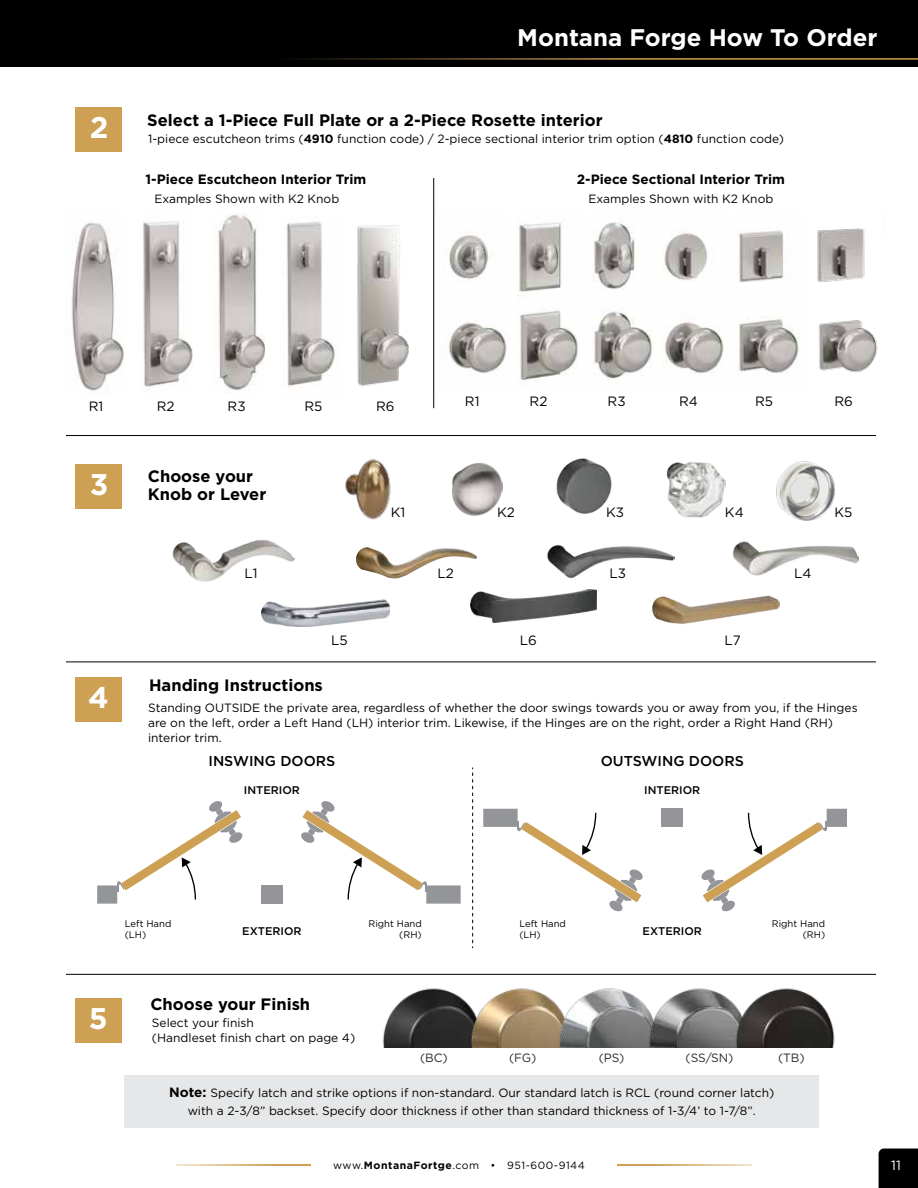
<style>
.page{position:relative;width:918px;height:1188px;background:#fff}
.page>*{position:absolute;margin:0;border:0;box-sizing:border-box;transform-origin:0 0}
.t1{font:700 30px "Gotham";color:#fff}
.t2{font:700 24px "Gotham";color:#fff}
.t3{font:700 16.5px/18px "Gotham";color:#000}
.t4{font:500 14.25px "Gotham";color:#000}
.t5{font:700 13.5px "Gotham";color:#000}
.t6{font:13.5px "Gotham";color:#000}
.t7{font:13.5px "Gotham";color:#fff}
.t8{font:12px/15px "Gotham";color:#000}
.t9{font:12px "Gotham";letter-spacing:-.01em;color:#2a2728}
.t10{font:500 11.1px "Gotham";color:#000}
.t11{font:10.5px "Gotham";letter-spacing:.05em;color:#000}
.t12{font:9.6px/11.4px "Gotham";color:#000}
.s1{font-weight:700}
.s2{font-weight:700;font-size:13.5px}
</style>
<div class="page">
<div style="left:0;top:0;width:918px;height:68px;background:#000"></div>
<img style="left:776px;top:461px;width:59px;height:60px">
<img style="left:452px;top:463px;width:51px;height:53px">
<img style="left:556px;top:458px;width:56px;height:56px">
<img style="left:666px;top:462px;width:60px;height:56px">
<img style="left:345px;top:459px;width:46px;height:61px">
<img style="left:172px;top:539px;width:123px;height:43px">
<img style="left:356px;top:547px;width:121px;height:32px">
<img style="left:547px;top:545px;width:128px;height:33px">
<img style="left:733px;top:541px;width:126px;height:35px">
<img style="left:262px;top:600px;width:128px;height:27px">
<img style="left:652px;top:595px;width:128px;height:29px">
<img style="left:470px;top:590px;width:126px;height:32px">
<img style="left:817px;top:228px;width:61px;height:145px">
<img style="left:737px;top:230px;width:62px;height:143px">
<img style="left:593px;top:221px;width:131px;height:159px">
<img style="left:518px;top:222px;width:60px;height:159px">
<img style="left:72px;top:222px;width:52px;height:169px">
<img style="left:448px;top:235px;width:62px;height:138px">
<img style="left:357px;top:225px;width:52px;height:162px">
<img style="left:143px;top:221px;width:50px;height:166px">
<img style="left:217px;top:214px;width:48px;height:177px">
<img style="left:286px;top:221px;width:52px;height:167px">
<svg style="left:472px;top:768px;width:1px;height:180px"></svg>
<div style="left:261px;top:885px;width:22px;height:19px;background:#939598"></div>
<svg style="left:97px;top:801px;width:146px;height:103px"></svg>
<svg style="left:301px;top:801px;width:160px;height:103px"></svg>
<div style="left:661px;top:809px;width:22px;height:18px;background:#939598"></div>
<svg style="left:701px;top:809px;width:146px;height:103px"></svg>
<svg style="left:483px;top:809px;width:160px;height:103px"></svg>
<hr style="left:66px;top:662px;width:810px;height:1px;background:#000">
<hr style="left:66px;top:435px;width:810px;height:1px;background:#000">
<hr style="left:66px;top:974px;width:810px;height:1px;background:#000">
<hr style="left:433px;top:178px;width:1px;height:230px;background:#000">
<div style="left:124px;top:1075px;width:695px;height:52px;background:#e6e7e8"></div>
<div style="left:76px;top:107px;width:46px;height:45px;background:#cda054"></div>
<div style="left:76px;top:464px;width:46px;height:45px;background:#cda054"></div>
<div style="left:76px;top:678px;width:46px;height:44px;background:#cda054"></div>
<div style="left:76px;top:998px;width:46px;height:45px;background:#cda054"></div>
<img style="left:382px;top:988px;width:81px;height:59px">
<img style="left:463px;top:988px;width:89px;height:59px">
<img style="left:552px;top:988px;width:90px;height:59px">
<img style="left:642px;top:988px;width:86px;height:59px">
<img style="left:728px;top:988px;width:107px;height:59px">
<div style="left:879px;top:1149px;width:39px;height:39px;background:#000"></div>
<hr style="left:67px;top:58px;width:851px;height:2px;background:#cda054">
<hr style="left:176px;top:1164px;width:135px;height:2px;background:#cda054">
<hr style="left:617px;top:1164px;width:135px;height:2px;background:#cda054">
<h1 class="t1" style="left:90px;top:108px;width:20px">2</h1>
<h2 class="t2" style="left:517px;top:21px;width:362px">Montana Forge How To Order</h2>
<h3 class="t3" style="left:147px;top:111px;width:457px">Select a 1-Piece Full Plate or a 2-Piece Rosette interior</h3>
<p class="t8" style="left:148px;top:131px;width:637px">1-piece escutcheon trims (<span class="s1">4910</span> function code) / 2-piece sectional interior trim option (<span class="s1">4810</span> function code)</p>
<p class="t5" style="left:146px;top:170px;width:222px">1-Piece Escutcheon Interior Trim</p>
<p class="t5" style="left:577px;top:170px;width:210px">2-Piece Sectional Interior Trim</p>
<p class="t8" style="left:154px;top:191px;width:186px">Examples Shown with K2 Knob</p>
<p class="t8" style="left:588px;top:191px;width:186px">Examples Shown with K2 Knob</p>
<p class="t6" style="left:89px;top:397px;width:16px">R1</p>
<p class="t6" style="left:376px;top:397px;width:20px">R6</p>
<p class="t6" style="left:465px;top:393px;width:16px">R1</p>
<p class="t6" style="left:530px;top:393px;width:19px">R2</p>
<p class="t6" style="left:608px;top:393px;width:20px">R3</p>
<p class="t6" style="left:679px;top:393px;width:20px">R4</p>
<p class="t6" style="left:755px;top:393px;width:19px">R5</p>
<p class="t6" style="left:835px;top:393px;width:20px">R6</p>
<p class="t6" style="left:157px;top:397px;width:19px">R2</p>
<p class="t6" style="left:228px;top:397px;width:20px">R3</p>
<p class="t6" style="left:304px;top:397px;width:19px">R5</p>
<h1 class="t1" style="left:90px;top:465px;width:20px">3</h1>
<h1 class="t1" style="left:88px;top:678px;width:22px">4</h1>
<h3 class="t3" style="left:148px;top:467px;width:120px">Choose your<br>Knob or Lever</h3>
<p class="t6" style="left:245px;top:565px;width:15px">L1</p>
<p class="t6" style="left:391px;top:503px;width:16px">K1</p>
<p class="t6" style="left:497px;top:503px;width:19px">K2</p>
<p class="t6" style="left:606px;top:503px;width:19px">K3</p>
<p class="t6" style="left:725px;top:503px;width:20px">K4</p>
<p class="t6" style="left:834px;top:503px;width:19px">K5</p>
<p class="t6" style="left:438px;top:565px;width:18px">L2</p>
<p class="t6" style="left:609px;top:565px;width:18px">L3</p>
<p class="t6" style="left:794px;top:565px;width:19px">L4</p>
<p class="t6" style="left:331px;top:631px;width:18px">L5</p>
<p class="t6" style="left:520px;top:631px;width:19px">L6</p>
<p class="t6" style="left:724px;top:631px;width:18px">L7</p>
<h3 class="t3" style="left:149px;top:676px;width:175px">Handing Instructions</h3>
<p class="t8" style="left:148px;top:700px;width:711px">Standing OUTSIDE the private area, regardless of whether the door swings towards you or away from you, if the Hinges are on the left, order a Left Hand (LH) interior trim. Likewise, if the Hinges are on the right, order a Right Hand (RH) interior trim.</p>
<p class="t4" style="left:601px;top:752px;width:145px">OUTSWING DOORS</p>
<p class="t10" style="left:644px;top:783px;width:58px">INTERIOR</p>
<p class="t4" style="left:208px;top:752px;width:128px">INSWING DOORS</p>
<p class="t10" style="left:244px;top:783px;width:58px">INTERIOR</p>
<p class="t12" style="left:125px;top:918px;width:48px">Left Hand (LH)</p>
<p class="t10" style="left:242px;top:924px;width:61px">EXTERIOR</p>
<p class="t12" style="left:368px;top:917px;width:55px;text-align:right">Right Hand (RH)</p>
<p class="t12" style="left:772px;top:918px;width:55px;text-align:right">Right Hand (RH)</p>
<p class="t12" style="left:519px;top:918px;width:48px">Left Hand (LH)</p>
<p class="t10" style="left:643px;top:923px;width:61px">EXTERIOR</p>
<h1 class="t1" style="left:89px;top:999px;width:20px">5</h1>
<h3 class="t3" style="left:150px;top:995px;width:161px">Choose your Finish</h3>
<p class="t8" style="left:152px;top:1015px;width:205px">Select your finish<br>(Handleset finish chart on page 4)</p>
<p class="t9" style="left:420px;top:1050px;width:29px">(BC)</p>
<p class="t9" style="left:509px;top:1050px;width:29px">(FG)</p>
<p class="t9" style="left:599px;top:1050px;width:27px">(PS)</p>
<p class="t9" style="left:686px;top:1050px;width:49px">(SS/SN)</p>
<p class="t9" style="left:778px;top:1050px;width:28px">(TB)</p>
<p class="t8" style="left:169px;top:1084px;width:607px;line-height:18px;text-align:center"><span class="s2">Note:</span> Specify latch and strike options if non-standard. Our standard latch is RCL (round corner latch) with a 2-3/8” backset. Specify door thickness if other than standard thickness of 1-3/4’ to 1-7/8”.</p>
<p class="t11" style="left:333px;top:1158px;width:253px">www.<span class="s1">MontanaFortge</span>.com • 951-600-9144</p>
<p class="t7" style="left:891px;top:1156px;width:11px">11</p>
</div>
